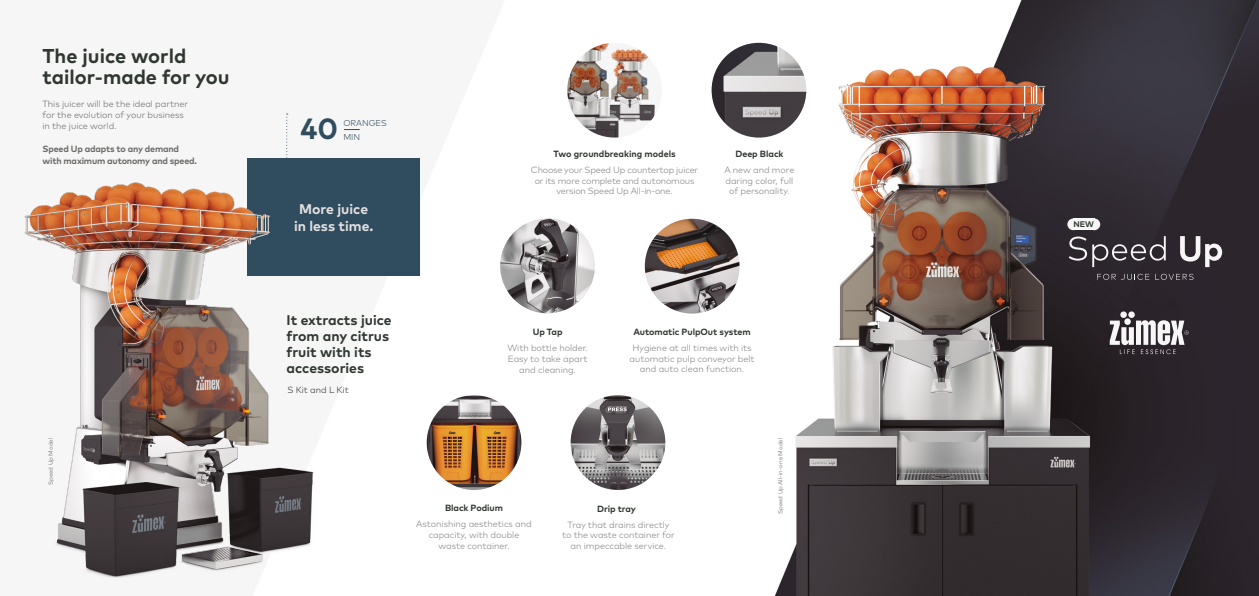
<style>
.page{position:relative;width:1259px;height:596px;background:#fff}
.page>*{position:absolute;margin:0;border:0;box-sizing:border-box;transform-origin:0 0}
.t1{font:700 29.2px "Mark Pro";color:#304d5f}
.t2{font:700 20px/21px "Mark Pro";color:#303731}
.t3{font:700 14px/16px "Mark Pro";color:#303731}
.t4{font:700 14px/16.8px "Mark Pro";color:#e3e0e0;text-align:center}
.t5{font:300 9px/10.8px "Mark Pro";letter-spacing:-.005em;color:#828180;text-align:center}
.t6{font:700 9px "Mark Pro";letter-spacing:-.005em;color:#303731}
.t7{font:300 9px/10.8px "Mark Pro";letter-spacing:-.005em;color:#6b6a69}
.t8{font:700 9px/12px "Mark Pro";letter-spacing:-.02em;color:#6b6a69}
.t9{font:300 9px "Mark Pro";letter-spacing:-.005em;color:#303731}
.t10{font:300 8.5px "Mark Pro";letter-spacing:-.005em;color:#304d5f}
.t11{font:700 8.1px "Mark Pro";color:#303731}
.t12{font:6px "Mark Pro";letter-spacing:-.005em;color:#828180}
</style>
<div class="page">
<img style="left:557px;top:0;width:702px;height:595px">
<div style="left:248px;top:158px;width:172px;height:118px;background:#304d5f"></div>
<div style="left:1067px;top:218px;width:12px;height:12px;background:#f8f7f7;border-radius:50%"></div>
<div style="left:1088px;top:218px;width:12px;height:12px;background:#f8f7f7;border-radius:50%"></div>
<div style="left:1073px;top:218px;width:21px;height:12px;background:#f8f7f7"></div>
<svg style="left:1109px;top:311px;width:79px;height:43px"></svg>
<svg style="left:344px;top:129px;width:16px;height:1px"></svg>
<svg style="left:286px;top:113px;width:2px;height:45px"></svg>
<svg style="left:1068px;top:236px;width:97px;height:31px;background:#4f4a4f"></svg>
<svg style="left:1180px;top:236px;width:42px;height:31px"></svg>
<svg style="left:1097px;top:273px;width:52px;height:7px"></svg>
<svg style="left:1155px;top:273px;width:38px;height:7px"></svg>
<img style="left:570px;top:395px;width:95px;height:94px;border-radius:47px">
<img style="left:645px;top:219px;width:94px;height:94px;border-radius:47px">
<img style="left:711px;top:43px;width:95px;height:94px;border-radius:47px">
<img style="left:427px;top:395px;width:94px;height:94px;border-radius:47px">
<img style="left:500px;top:218px;width:95px;height:95px;border-radius:47px">
<img style="left:567px;top:43px;width:95px;height:94px;border-radius:47px">
<img style="left:24px;top:166px;width:290px;height:411px">
<h2 class="t2" style="left:43px;top:43px;width:189px">The juice world tailor-made for you</h2>
<p class="t7" style="left:43px;top:98px;width:147px">This juicer will be the ideal partner for the evolution of your business in the juice world.</p>
<p class="t8" style="left:43px;top:142px;width:156px">Speed Up adapts to any demand with maximum autonomy and speed.</p>
<p class="t6" style="left:735px;top:147px;width:50px">Deep Black</p>
<p class="t5" style="left:724px;top:163px;width:71px">A new and more daring color, full of personality.</p>
<h1 class="t1" style="left:300px;top:106px;width:39px">40</h1>
<p class="t10" style="left:343px;top:116px;width:45px">ORANGES</p>
<p class="t10" style="left:343px;top:131px;width:18px">MIN</p>
<p class="t6" style="left:553px;top:147px;width:124px">Two groundbreaking models</p>
<p class="t5" style="left:531px;top:163px;width:169px">Choose your Speed Up countertop juicer or its more complete and autonomous version Speed Up All-in-one.</p>
<h3 class="t4" style="left:294px;top:199px;width:81px">More juice in less time.</h3>
<h3 class="t3" style="left:287px;top:310px;width:107px">It extracts juice from any citrus fruit with its accessories</h3>
<p class="t9" style="left:287px;top:383px;width:63px">S Kit and L Kit</p>
<p class="t6" style="left:533px;top:325px;width:31px">Up Tap</p>
<p class="t5" style="left:507px;top:341px;width:82px">With bottle holder.<br>Easy to take apart and cleaning.</p>
<p class="t6" style="left:633px;top:325px;width:119px">Automatic PulpOut system</p>
<p class="t5" style="left:629px;top:341px;width:127px">Hygiene at all times with its automatic pulp conveyor belt and auto clean function.</p>
<p class="t12" style="left:46px;top:484px;width:49px;rotate:-90deg">Speed Up Model</p>
<p class="t12" style="left:776px;top:514px;width:78px;rotate:-90deg">Speed Up All-in-one Model</p>
<p class="t6" style="left:445px;top:501px;width:60px">Black Podium</p>
<p class="t6" style="left:597px;top:501px;width:40px">Drip tray</p>
<p class="t5" style="left:416px;top:517px;width:117px">Astonishing aesthetics and capacity, with double waste container.</p>
<p class="t5" style="left:562px;top:518px;width:114px">Tray that drains directly to the waste container for an impeccable service.</p>
<p class="t11" style="left:1073px;top:218px;width:22px">NEW</p>
</div>
